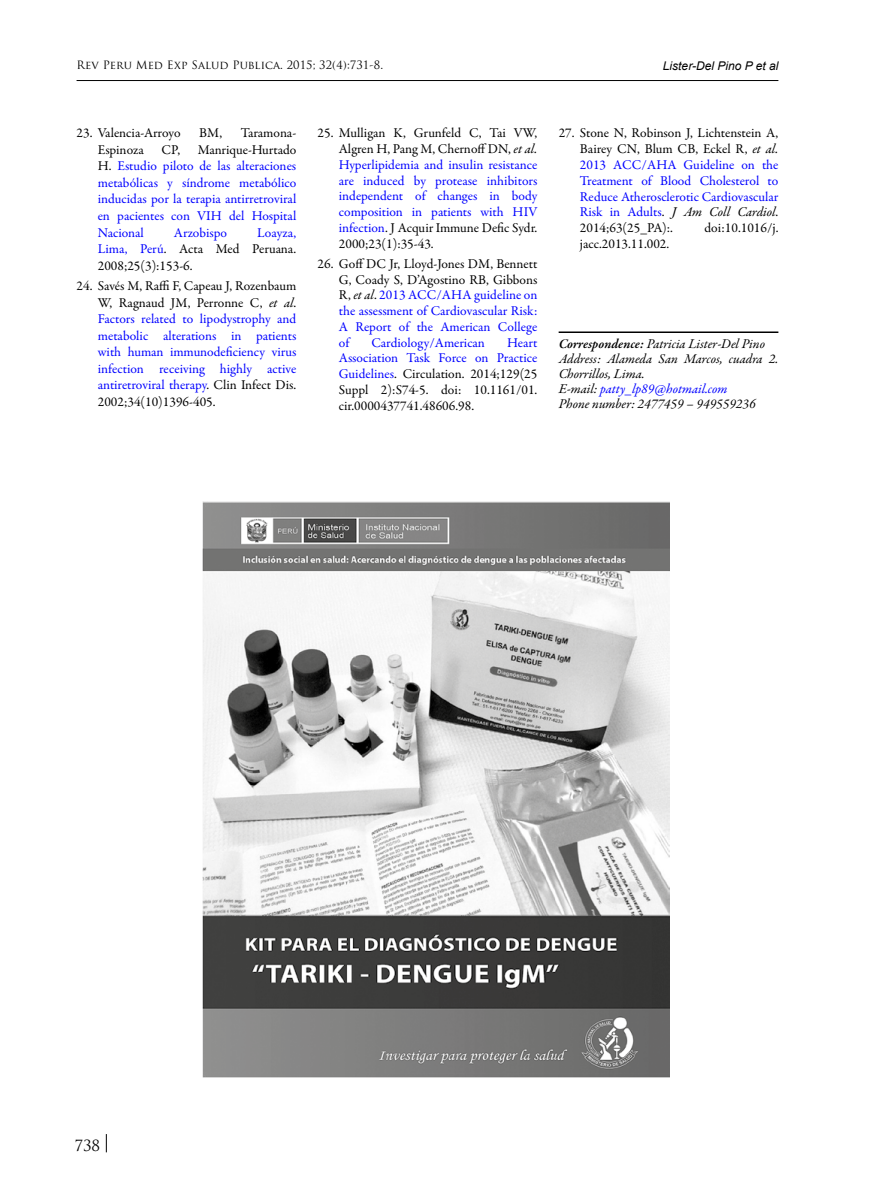
<style>
.page{position:relative;width:872px;height:1183px;background:#fff}
.page>*{position:absolute;margin:0;border:0;box-sizing:border-box;transform-origin:0 0}
.t1{font:15px "Trajan Pro";color:#000}
.t2{font:13.5px/15.8px "Garamond Premr Pro";color:#00f;text-align:justify}
.t3{font:13.5px/15.8px "Garamond Premr Pro";color:#000;text-align:justify}
.t4{font:italic 13.5px/15px "Garamond Premr Pro";color:#000}
.t5{font:italic 12px "Arial";color:#000}
.t6{font:11.25px "Trajan Pro";letter-spacing:.005em;color:#000}
.s1{color:#000}
.s2{color:#00f}
.s3{font-style:italic;color:#000}
.s4{font-weight:600}
</style>
<div class="page">
<hr style="left:77px;top:80px;width:701px;height:1px;background:#000">
<svg style="left:106px;top:1134px;width:1px;height:17px"></svg>
<hr style="left:558px;top:331px;width:220px;height:2px;background:#000">
<img style="left:203px;top:501px;width:466px;height:576px">
<p class="t6" style="left:77px;top:58px;width:308px">Rev Peru Med Exp Salud Publica. 2015; 32(4):731-8.</p>
<p class="t5" style="left:663px;top:58px;width:117px">Lister-Del Pino P et al</p>
<p class="t3" style="left:77px;top:126px;width:106px">23. Valencia-Arroyo</p>
<p class="t3" style="left:199px;top:126px;width:24px">BM,</p>
<p class="t3" style="left:241px;top:126px;width:57px">Taramona-</p>
<p class="t3" style="left:98px;top:142px;width:47px">Espinoza</p>
<p class="t3" style="left:161px;top:142px;width:20px">CP,</p>
<p class="t2" style="left:98px;top:142px;width:200px;line-height:16.5px;text-indent:100px"><span class="s1">Manrique-Hurtado H.</span> Estudio piloto de las alteraciones metabólicas y síndrome metabólico inducidas por la terapia antirretroviral en pacientes con VIH del Hospital Nacional</p>
<p class="t2" style="left:174px;top:225px;width:55px">Arzobispo</p>
<p class="t3" style="left:98px;top:224px;width:200px;line-height:16.5px;text-indent:159px"><span class="s2">Loayza, Lima, Perú</span>. Acta Med Peruana.<br>2008;25(3):153-6.</p>
<p class="t2" style="left:98px;top:278px;width:200px;line-height:16.5px;text-indent:-21px"><span class="s1">24. Savés M, Raffi F, Capeau J, Rozenbaum W, Ragnaud JM, Perronne C,</span> <span class="s3">et al</span><span class="s1">.<br></span>Factors related to lipodystrophy and metabolic alterations in patients with human immunodeficiency virus infection receiving highly active antiretroviral therapy<span class="s1">. Clin Infect Dis.<br>2002;34(10)1396-405.</span></p>
<p class="t2" style="left:339px;top:125px;width:200px;text-indent:-21px"><span class="s1">25. Mulligan K, Grunfeld C, Tai VW, Algren H, Pang M, Chernoff DN,</span> <span class="s3">et al.<br></span>Hyperlipidemia and insulin resistance are induced by protease inhibitors independent of changes in body composition in patients with HIV infection<span class="s1">. J Acquir Immune Defic Sydr.<br>2000;23(1):35-43.</span></p>
<p class="t2" style="left:339px;top:256px;width:200px;text-indent:-21px"><span class="s1">26. Goff DC Jr, Lloyd-Jones DM, Bennett G, Coady S, D’Agostino RB, Gibbons R,</span> <span class="s3">et al</span><span class="s1">.</span> 2013 ACC/AHA guideline on the assessment of Cardiovascular Risk:<br>A Report of the American College of</p>
<p class="t2" style="left:371px;top:335px;width:115px">Cardiology/American</p>
<p class="t3" style="left:339px;top:335px;width:200px;text-indent:168px"><span class="s2">Heart Association Task Force on Practice Guidelines</span>. Circulation. 2014;129(25<br>Suppl 2):S74-5. doi: 10.1161/01. cir.0000437741.48606.98.</p>
<p class="t2" style="left:580px;top:126px;width:200px;text-indent:-21px"><span class="s1">27. Stone N, Robinson J, Lichtenstein A, Bairey CN, Blum CB, Eckel R,</span> <span class="s3">et al.<br></span>2013 ACC/AHA Guideline on the Treatment of Blood Cholesterol to Reduce Atherosclerotic Cardiovascular Risk in Adults<span class="s1">.</span> <span class="s3">J Am Coll Cardiol</span><span class="s1">.<br>2014;63(25_PA):.</span></p>
<p class="t3" style="left:704px;top:220px;width:75px">doi:10.1016/j.</p>
<p class="t3" style="left:580px;top:236px;width:91px">jacc.2013.11.002.</p>
<p class="t4" style="left:558px;top:336px;width:221px"><span class="s4">Correspondence:</span> Patricia Lister-Del Pino Address: Alameda San Marcos, cuadra 2.<br>Chorrillos, Lima.<br>E-mail: <span class="s2">patty_lp89@hotmail.com<br></span>Phone number: 2477459 – 949559236</p>
<p class="t1" style="left:74px;top:1135px;width:27px">738</p>
</div>
